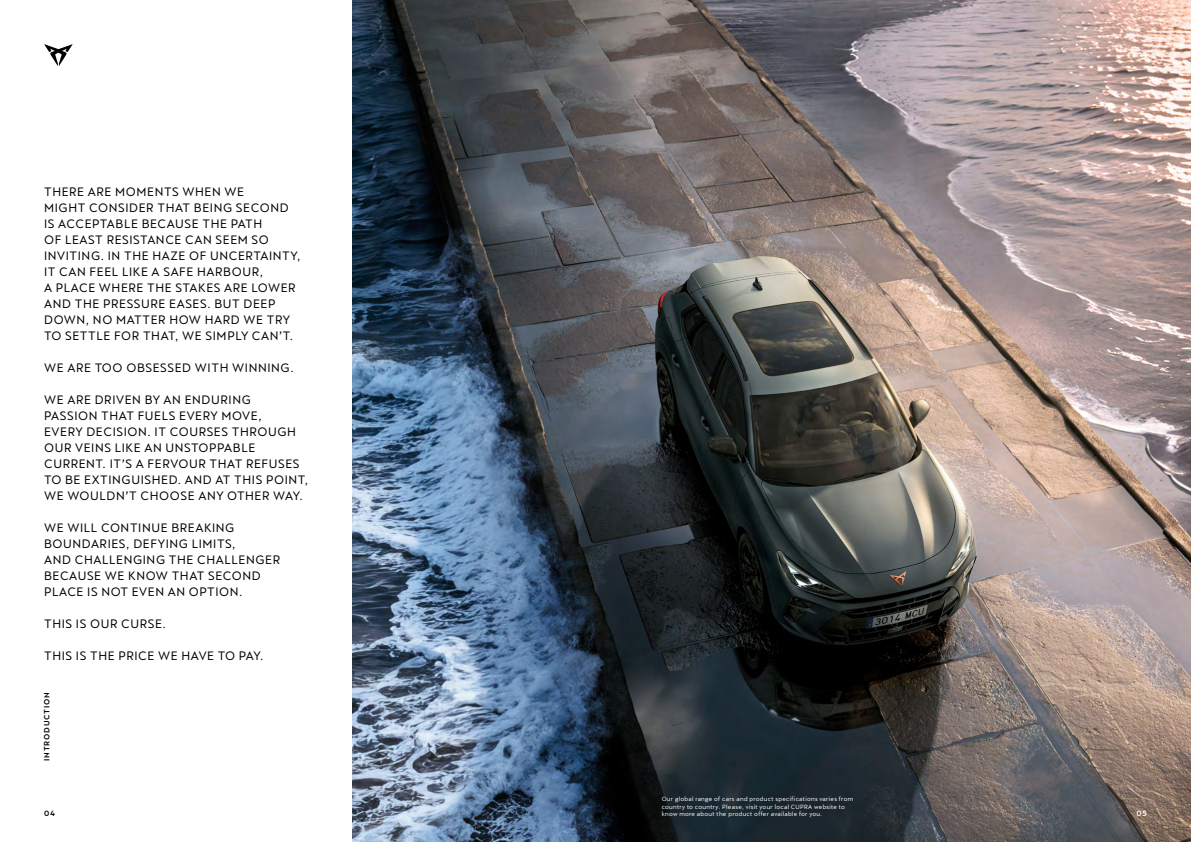
<style>
.page{position:relative;width:1191px;height:842px;background:#fff}
.page>*{position:absolute;margin:0;border:0;box-sizing:border-box;transform-origin:0 0}
.t1{font:12px/16px "Cupra";letter-spacing:.05em;color:#000}
.t2{font:500 7.5px "Cupra";letter-spacing:.1em;color:#000}
.t3{font:500 7.5px "Cupra";color:#fff}
.t4{font:6px/7.2px "Cupra";letter-spacing:.05em;color:#fff}
</style>
<div class="page">
<img style="left:353px;top:0;width:838px;height:842px">
<svg style="left:44px;top:44px;width:29px;height:22px"></svg>
<p class="t1" style="left:44px;top:182px;width:258px">THERE ARE MOMENTS WHEN WE<br>MIGHT CONSIDER THAT BEING SECOND<br>IS ACCEPTABLE BECAUSE THE PATH<br>OF LEAST RESISTANCE CAN SEEM SO<br>INVITING. IN THE HAZE OF UNCERTAINTY,<br>IT CAN FEEL LIKE A SAFE HARBOUR,<br>A PLACE WHERE THE STAKES ARE LOWER<br>AND THE PRESSURE EASES. BUT DEEP<br>DOWN, NO MATTER HOW HARD WE TRY<br>TO SETTLE FOR THAT, WE SIMPLY CAN’T.</p>
<p class="t1" style="left:44px;top:358px;width:251px">WE ARE TOO OBSESSED WITH WINNING.</p>
<p class="t1" style="left:44px;top:390px;width:266px">WE ARE DRIVEN BY AN ENDURING<br>PASSION THAT FUELS EVERY MOVE,<br>EVERY DECISION. IT COURSES THROUGH<br>OUR VEINS LIKE AN UNSTOPPABLE<br>CURRENT. IT’S A FERVOUR THAT REFUSES<br>TO BE EXTINGUISHED. AND AT THIS POINT,<br>WE WOULDN’T CHOOSE ANY OTHER WAY.</p>
<p class="t1" style="left:44px;top:518px;width:237px">WE WILL CONTINUE BREAKING<br>BOUNDARIES, DEFYING LIMITS,<br>AND CHALLENGING THE CHALLENGER<br>BECAUSE WE KNOW THAT SECOND<br>PLACE IS NOT EVEN AN OPTION.</p>
<p class="t1" style="left:44px;top:614px;width:123px">THIS IS OUR CURSE.</p>
<p class="t1" style="left:44px;top:646px;width:221px">THIS IS THE PRICE WE HAVE TO PAY.</p>
<p class="t2" style="left:42px;top:761px;width:70px;rotate:-90deg">INTRODUCTION</p>
<p class="t4" style="left:661px;top:795px;width:193px">Our global range of cars and product specifications varies from country to country. Please, visit your local CUPRA website to</p>
<p class="t2" style="left:44px;top:809px;width:12px">04</p>
<p class="t4" style="left:661px;top:809px;width:162px">know more about the product offer available for you.</p>
<p class="t3" style="left:1136px;top:809px;width:12px">05</p>
</div>
